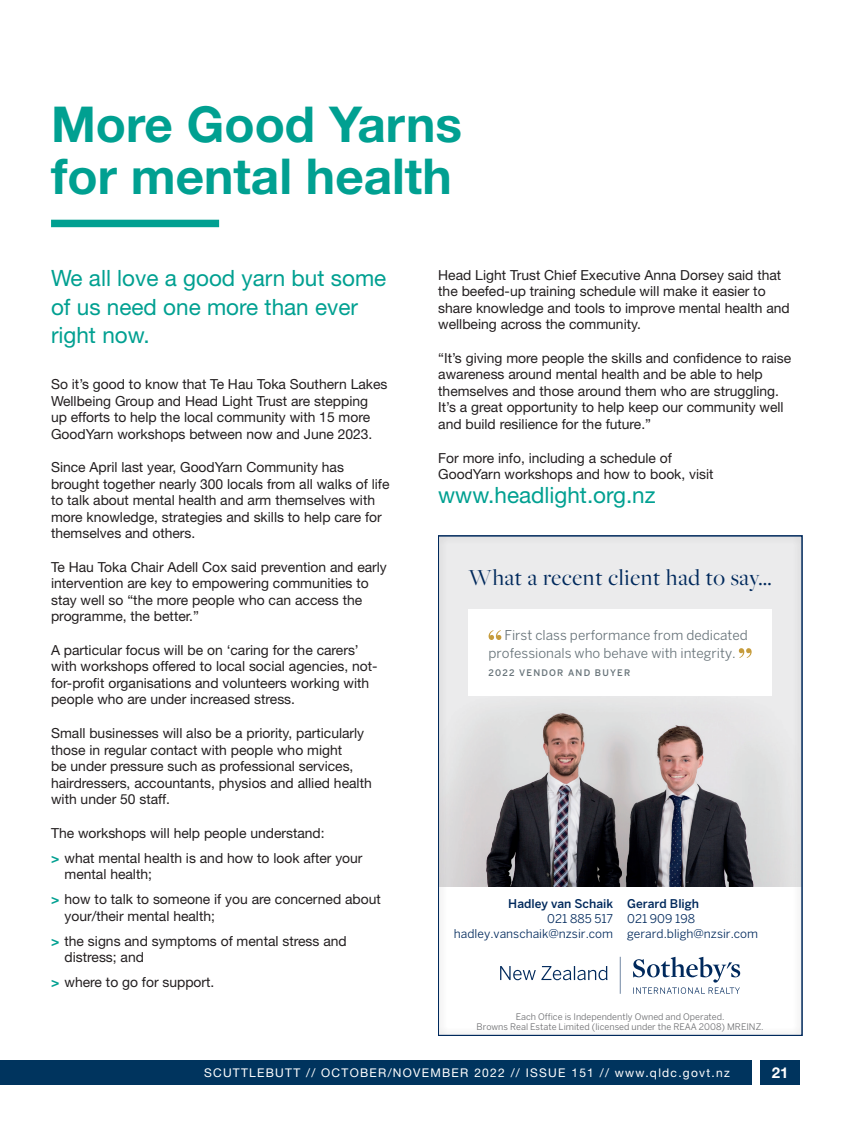
<style>
.page{position:relative;width:851px;height:1127px;background:#fff}
.page>*{position:absolute;margin:0;border:0;box-sizing:border-box;transform-origin:0 0}
.head_full_page_text{font:700 49.5px/52.5px "Helvetica Neue LT Std";color:#00a091}
.t1{font:23.7px "Freight Big Pro";letter-spacing:.03em;color:#00295c}
.subhead_1{font:22.5px/28.5px "Helvetica Neue LT Std";color:#00a091}
.t2{font:700 15px "Helvetica Neue LT Std";color:#fff}
.bod{font:13.8px/16.5px "Helvetica Neue LT Std";color:#231f20}
.t3{font:13.5px/18px "Benton Sans";color:#677379}
.t4{font:12px/15px "Benton Sans";color:#00295c;text-align:right}
.t5{font:12px "Helvetica Neue LT Std";letter-spacing:.105em;color:#fff}
.t6{font:9px/10.8px "Benton Sans";color:#6c6d70;text-align:center}
.t7{font:500 9px "Benton Sans";letter-spacing:.135em;color:#677379}
.s1{font-weight:700;color:#00a091}
.s2{font-weight:500}
</style>
<div class="page">
<div style="left:51px;top:220px;width:168px;height:7px;background:#00a091"></div>
<div style="left:760px;top:1060px;width:39px;height:24px;background:#00345e"></div>
<div style="left:0;top:1060px;width:751px;height:24px;background:#00345e"></div>
<div style="left:438px;top:536px;width:363px;height:499px;background:#231f20;opacity:.4"></div>
<p class="head_full_page_text" style="left:51px;top:97px;width:412px">More Good Yarns for mental health</p>
<p class="subhead_1" style="left:51px;top:264px;width:337px">We all love a good yarn but some of us need one more than ever right now.</p>
<p class="bod" style="left:51px;top:376px;width:338px">So it’s good to know that Te Hau Toka Southern Lakes Wellbeing Group and Head Light Trust are stepping up efforts to help the local community with 15 more GoodYarn workshops between now and June 2023.</p>
<p class="bod" style="left:51px;top:459px;width:340px">Since April last year, GoodYarn Community has brought together nearly 300 locals from all walks of life to talk about mental health and arm themselves with more knowledge, strategies and skills to help care for themselves and others.</p>
<p class="bod" style="left:51px;top:559px;width:337px">Te Hau Toka Chair Adell Cox said prevention and early intervention are key to empowering communities to stay well so “the more people who can access the programme, the better.”</p>
<p class="bod" style="left:51px;top:642px;width:328px">A particular focus will be on ‘caring for the carers’ with workshops offered to local social agencies, not&shy;for-profit organisations and volunteers working with people who are under increased stress.</p>
<p class="bod" style="left:51px;top:725px;width:322px">Small businesses will also be a priority, particularly those in regular contact with people who might<br>be under pressure such as professional services, hairdressers, accountants, physios and allied health with under 50 staff.</p>
<p class="bod" style="left:51px;top:824px;width:275px">The workshops will help people understand:</p>
<p class="bod" style="left:65px;top:849px;width:299px;text-indent:-14px"><span class="s1">&gt;</span> what mental health is and how to look after your mental health;</p>
<p class="bod" style="left:65px;top:891px;width:318px;text-indent:-14px"><span class="s1">&gt;</span> how to talk to someone if you are concerned about your/their mental health;</p>
<p class="bod" style="left:65px;top:932px;width:283px;text-indent:-14px"><span class="s1">&gt;</span> the signs and symptoms of mental stress and distress; and</p>
<p class="bod" style="left:51px;top:974px;width:165px"><span class="s1">&gt;</span> where to go for support.</p>
<p class="bod" style="left:438px;top:267px;width:353px">Head Light Trust Chief Executive Anna Dorsey said that the beefed-up training schedule will make it easier to share knowledge and tools to improve mental health and wellbeing across the community.</p>
<p class="bod" style="left:438px;top:350px;width:354px">“It’s giving more people the skills and confidence to raise awareness around mental health and be able to help themselves and those around them who are struggling.<br>It’s a great opportunity to help keep our community well and build resilience for the future.”</p>
<p class="bod" style="left:438px;top:449px;width:277px">For more info, including a schedule of<br>GoodYarn workshops and how to book, visit</p>
<p class="subhead_1" style="left:438px;top:480px;width:219px">www.headlight.org.nz</p>
<p class="t1" style="left:468px;top:562px;width:304px">What a recent client had to say…</p>
<p class="t3" style="left:488px;top:626px;width:261px;text-indent:16px">First class performance from dedicated professionals who behave with integrity.</p>
<p class="t7" style="left:488px;top:667px;width:143px">2022 VENDOR AND BUYER</p>
<p class="t4" style="left:454px;top:896px;width:161px"><span class="s2">Hadley van Schaik<br></span>021 885 517 hadley.vanschaik@nzsir.com</p>
<p class="t4" style="left:627px;top:896px;width:132px;text-align:left"><span class="s2">Gerard Bligh<br></span>021 909 198 gerard.bligh@nzsir.com</p>
<p class="t6" style="left:476px;top:1011px;width:288px">Each Office is Independently Owned and Operated.<br>Browns Real Estate Limited (licensed under the REAA 2008) MREINZ.</p>
<p class="t5" style="left:204px;top:1065px;width:527px">SCUTTLEBUTT // OCTOBER/NOVEMBER 2022 // ISSUE 151 // www.qldc.govt.nz</p>
<p class="t2" style="left:771px;top:1063px;width:18px">21</p>
</div>
